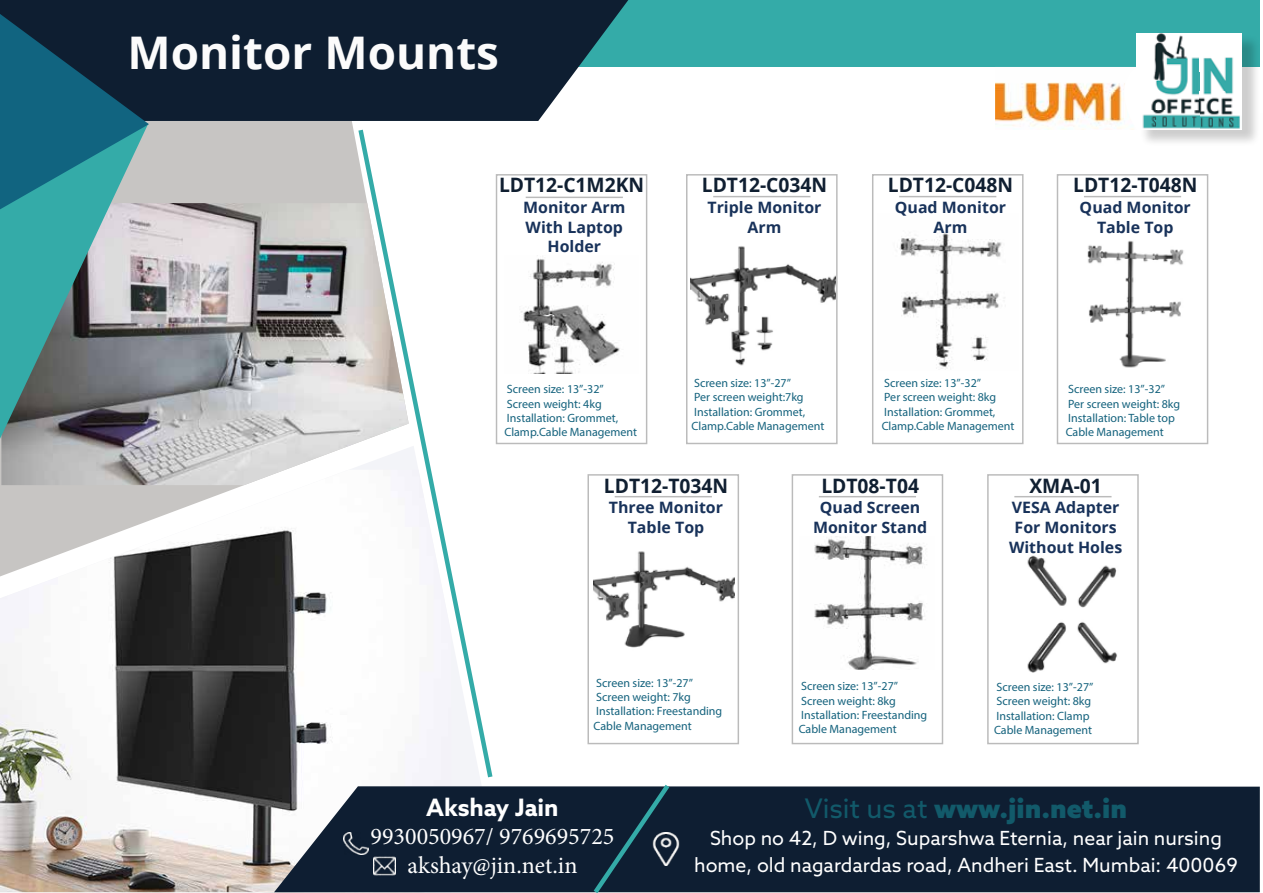
<style>
.page{position:relative;width:1263px;height:893px;background:#fff}
.page>*{position:absolute;margin:0;border:0;box-sizing:border-box;transform-origin:0 0}
.t1{font:700 45px "Open Sans";color:#fbfbfb}
.t2{font:900 27px "Azo Sans";color:#125a6a}
.t3{font:24px/28.8px "Minion Pro";color:#fff;text-align:center}
.t4{font:700 24px "Azo Sans";color:#fff}
.t5{font:700 19.8px "Open Sans";color:#101f31}
.t6{font:19.5px/27px "Azo Sans";color:#fff;text-align:center}
.t7{font:700 15.75px/19.6px "Open Sans";color:#18325a;text-align:center}
.t8{font:12px/14.4px "Myriad Pro";color:#14627d}
.s1{font-weight:400}
</style>
<div class="page">
<div style="left:0;top:121px;width:355px;height:325px;background:#c7c5c3"></div>
<img style="left:1px;top:203px;width:354px;height:243px">
<svg style="left:0;top:446px;width:481px;height:340px"></svg>
<img style="left:0;top:470px;width:451px;height:422px">
<svg style="left:355px;top:129px;width:141px;height:653px"></svg>
<div style="left:0;top:0;width:1260px;height:67px;background:#34aba8"></div>
<svg style="left:0;top:0;width:628px;height:121px;fill:#0e1e31"></svg>
<svg style="left:0;top:209px;width:148px;height:230px"></svg>
<svg style="left:0;top:14px;width:149px;height:195px"></svg>
<div style="left:1139px;top:35px;width:122px;height:112px;background:#000;opacity:.2"></div>
<img style="left:1136px;top:33px;width:105px;height:97px">
<div style="left:274px;top:786px;width:986px;height:106px;background:#0e1e32"></div>
<svg style="left:589px;top:784px;width:85px;height:109px"></svg>
<img style="left:344px;top:832px;width:24px;height:22px">
<img style="left:374px;top:854px;width:22px;height:24px">
<img style="left:648px;top:832px;width:36px;height:33px">
<img style="left:995px;top:82px;width:138px;height:48px">
<hr style="left:1084px;top:196px;width:97px;height:1px;background:#000">
<img style="left:1087px;top:240px;width:97px;height:128px">
<hr style="left:899px;top:196px;width:97px;height:1px;background:#000">
<img style="left:899px;top:232px;width:106px;height:137px">
<hr style="left:526px;top:197px;width:97px;height:1px;background:#000">
<img style="left:521px;top:258px;width:99px;height:115px">
<hr style="left:713px;top:196px;width:97px;height:1px;background:#000">
<img style="left:690px;top:246px;width:145px;height:120px">
<hr style="left:615px;top:496px;width:97px;height:1px;background:#000">
<img style="left:593px;top:551px;width:142px;height:97px">
<hr style="left:1014px;top:496px;width:97px;height:1px;background:#000">
<img style="left:1027px;top:555px;width:90px;height:118px">
<hr style="left:819px;top:496px;width:97px;height:1px;background:#000">
<img style="left:814px;top:536px;width:111px;height:133px">
<svg style="left:1260px;top:35px;width:1px;height:112px"></svg>
<h1 class="t1" style="left:127px;top:21px;width:373px">Monitor Mounts</h1>
<h3 class="t5" style="left:499px;top:171px;width:147px">LDT12-C1M2KN</h3>
<h3 class="t7" style="left:523px;top:197px;width:104px">Monitor Arm<br>With Laptop<br>Holder</h3>
<h3 class="t5" style="left:702px;top:171px;width:127px">LDT12-C034N</h3>
<h3 class="t7" style="left:707px;top:197px;width:116px">Triple Monitor<br>Arm</h3>
<h3 class="t5" style="left:888px;top:171px;width:127px">LDT12-C048N</h3>
<h3 class="t7" style="left:895px;top:197px;width:113px">Quad Monitor<br>Arm</h3>
<h3 class="t5" style="left:1073px;top:171px;width:126px">LDT12-T048N</h3>
<h3 class="t7" style="left:1080px;top:197px;width:113px">Quad Monitor<br>Table Top</h3>
<p class="t8" style="left:504px;top:382px;width:134px">Screen size: 13”-32”<br>Screen weight: 4kg<br>Installation: Grommet,<br>Clamp.Cable Management</p>
<p class="t8" style="left:692px;top:376px;width:134px">Screen size: 13”-27”<br>Per screen weight:7kg<br>Installation: Grommet,<br>Clamp.Cable Management</p>
<p class="t8" style="left:882px;top:376px;width:134px">Screen size: 13”-32”<br>Per screen weight: 8kg<br>Installation: Grommet,<br>Clamp.Cable Management</p>
<p class="t8" style="left:1066px;top:382px;width:116px">Screen size: 13”-32”<br>Per screen weight: 8kg<br>Installation: Table top<br>Cable Management</p>
<h3 class="t5" style="left:604px;top:471px;width:126px">LDT12-T034N</h3>
<h3 class="t5" style="left:821px;top:471px;width:99px">LDT08-T04</h3>
<h3 class="t5" style="left:1029px;top:471px;width:74px">XMA-01</h3>
<h3 class="t7" style="left:609px;top:497px;width:116px">Three Monitor<br>Table Top</h3>
<p class="t8" style="left:594px;top:675px;width:130px">Screen size: 13”-27”<br>Screen weight: 7kg<br>Installation: Freestanding<br>Cable Management</p>
<h3 class="t7" style="left:813px;top:497px;width:116px">Quad Screen<br>Monitor Stand</h3>
<p class="t8" style="left:799px;top:679px;width:130px">Screen size: 13”-27”<br>Screen weight: 8kg<br>Installation: Freestanding<br>Cable Management</p>
<h3 class="t7" style="left:1009px;top:497px;width:115px">VESA Adapter<br>For Monitors<br>Without Holes</h3>
<p class="t8" style="left:994px;top:680px;width:101px">Screen size: 13”-27”<br>Screen weight: 8kg<br>Installation: Clamp<br>Cable Management</p>
<h3 class="t4" style="left:426px;top:791px;width:134px">Akshay Jain</h3>
<h3 class="t3" style="left:371px;top:822px;width:245px">9930050967/ 9769695725 akshay@jin.net.in</h3>
<h2 class="t2" style="left:805px;top:790px;width:324px"><span class="s1">Visit us at</span> www.jin.net.in</h2>
<h3 class="t6" style="left:694px;top:824px;width:545px">Shop no 42, D wing, Suparshwa Eternia, near jain nursing home, old nagardardas road, Andheri East. Mumbai: 400069</h3>
</div>
